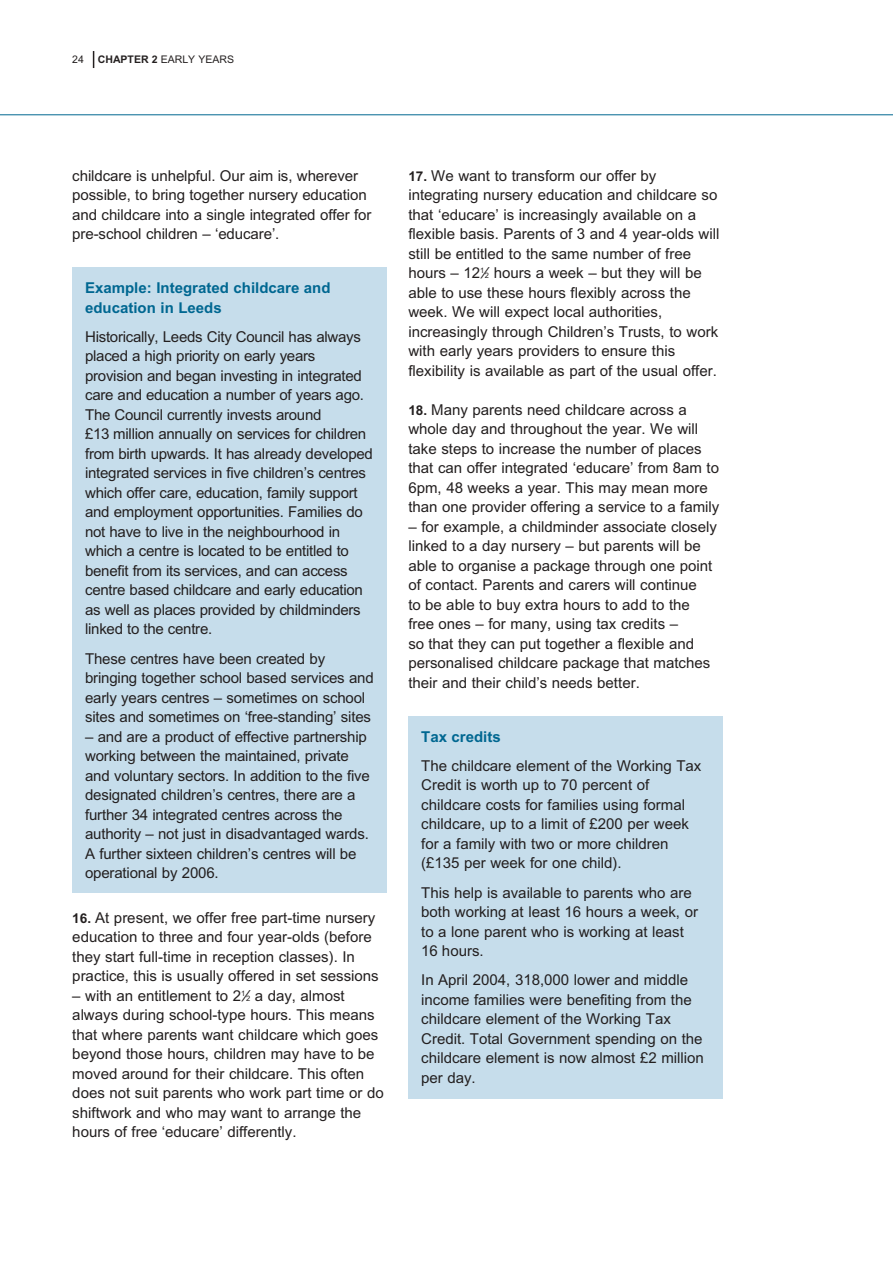
<style>
.page{position:relative;width:893px;height:1263px;background:#fff}
.page>*{position:absolute;margin:0;border:0;box-sizing:border-box;transform-origin:0 0}
.t1{font:15px/19.5px "M Arial";color:#231f1f}
.t2{font:700 15px/19.5px "M Arial";color:#006791}
.t3{font:10.5px "M Arial";color:#231f1f}
.s1{font-weight:700}
.s2{font-weight:700;font-size:13.5px}
.s3{font-size:7.5px}
</style>
<div class="page">
<div style="left:408px;top:716px;width:315px;height:383px;background:#c6ddeb"></div>
<div style="left:72px;top:268px;width:315px;height:625px;background:#c6ddeb"></div>
<hr style="left:0;top:114px;width:892px;height:1px;background:#006791">
<svg style="left:93px;top:51px;width:1px;height:17px"></svg>
<p class="t3" style="left:72px;top:55px;width:13px">24</p>
<p class="t3" style="left:98px;top:55px;width:138px"><span class="s1">CHAPTER 2</span> EARLY YEARS</p>
<p class="t1" style="left:72px;top:167px;width:301px">childcare is unhelpful. Our aim is, wherever possible, to bring together nursery education and childcare into a single integrated offer for pre-school children – ‘educare’.</p>
<p class="t2" style="left:85px;top:280px;width:247px">Example: Integrated childcare and education in Leeds</p>
<p class="t1" style="left:85px;top:328px;width:289px">Historically, Leeds City Council has always placed a high priority on early years provision and began investing in integrated care and education a number of years ago.<br>The Council currently invests around<br>£13 million annually on services for children from birth upwards. It has already developed integrated services in five children’s centres which offer care, education, family support and employment opportunities. Families do not have to live in the neighbourhood in which a centre is located to be entitled to benefit from its services, and can access centre based childcare and early education as well as places provided by childminders linked to the centre.</p>
<p class="t1" style="left:85px;top:650px;width:290px">These centres have been created by bringing together school based services and early years centres – sometimes on school sites and sometimes on ‘free-standing’ sites</p>
<p class="t1" style="left:85px;top:728px;width:286px">– and are a product of effective partnership working between the maintained, private and voluntary sectors. In addition to the five designated children’s centres, there are a further 34 integrated centres across the authority – not just in disadvantaged wards.<br>A further sixteen children’s centres will be operational by 2006.</p>
<p class="t1" style="left:72px;top:910px;width:308px"><span class="s2">16.</span> At present, we offer free part-time nursery education to three and four year-olds (before they start full-time in reception classes). In practice, this is usually offered in set sessions</p>
<p class="t1" style="left:72px;top:988px;width:313px">– with an entitlement to 2<sup>1</sup>⁄<span class="s3">2</span> a day, almost always during school-type hours. This means that where parents want childcare which goes beyond those hours, children may have to be moved around for their childcare. This often does not suit parents who work part time or do shiftwork and who may want to arrange the hours of free ‘educare’ differently.</p>
<p class="t1" style="left:408px;top:167px;width:312px"><span class="s2">17.</span> We want to transform our offer by integrating nursery education and childcare so that ‘educare’ is increasingly available on a flexible basis. Parents of 3 and 4 year-olds will still be entitled to the same number of free hours – 12<sup>1</sup>⁄<span class="s3">2</span> hours a week – but they will be able to use these hours flexibly across the week. We will expect local authorities, increasingly through Children’s Trusts, to work with early years providers to ensure this flexibility is available as part of the usual offer.</p>
<p class="t1" style="left:408px;top:401px;width:312px"><span class="s2">18.</span> Many parents need childcare across a whole day and throughout the year. We will take steps to increase the number of places that can offer integrated ‘educare’ from 8am to 6pm, 48 weeks a year. This may mean more than one provider offering a service to a family</p>
<p class="t1" style="left:408px;top:518px;width:310px">– for example, a childminder associate closely linked to a day nursery – but parents will be able to organise a package through one point of contact. Parents and carers will continue<br>to be able to buy extra hours to add to the free ones – for many, using tax credits –<br>so that they can put together a flexible and personalised childcare package that matches their and their child’s needs better.</p>
<p class="t2" style="left:421px;top:728px;width:81px">Tax credits</p>
<p class="t1" style="left:421px;top:757px;width:282px">The childcare element of the Working Tax Credit is worth up to 70 percent of childcare costs for families using formal childcare, up to a limit of £200 per week for a family with two or more children (£135 per week for one child).</p>
<p class="t1" style="left:421px;top:884px;width:278px">This help is available to parents who are both working at least 16 hours a week, or to a lone parent who is working at least<br>16 hours.</p>
<p class="t1" style="left:421px;top:972px;width:284px">In April 2004, 318,000 lower and middle income families were benefiting from the childcare element of the Working Tax Credit. Total Government spending on the childcare element is now almost £2 million per day.</p>
</div>
